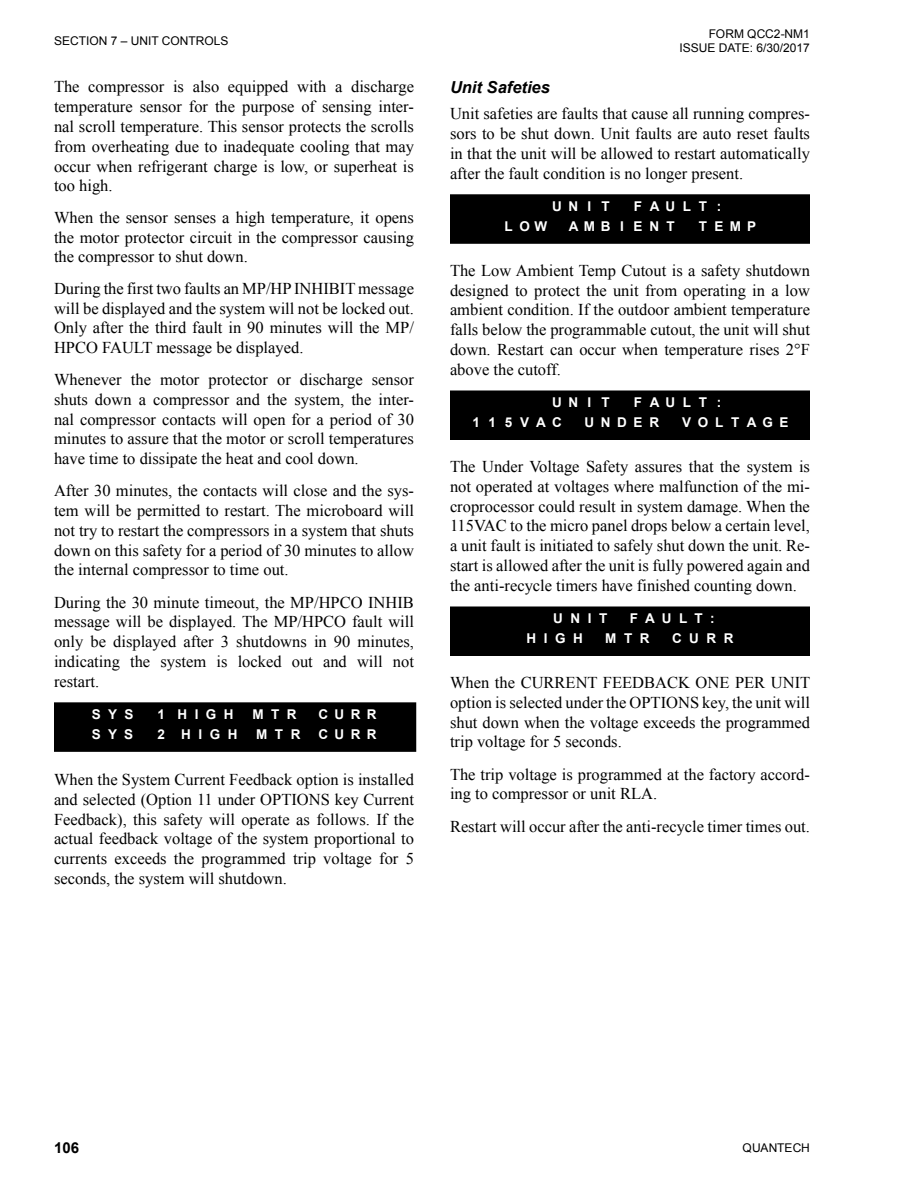
<style>
.page{position:relative;width:918px;height:1188px;background:#fff}
.page>*{position:absolute;margin:0;border:0;box-sizing:border-box;transform-origin:0 0}
.JCI_Paragraph1{font:16.5px/19.8px "Times New Roman";color:#000;text-align:justify}
.JCI_Heading4{font:italic 700 16.5px "Arial";color:#000}
.t1{font:700 15px "Arial";color:#000}
.t2{font:700 13.5px "Arial";letter-spacing:.505em;color:#fff}
.t3{font:12px/14.4px "Arial";color:#000;text-align:right}
</style>
<div class="page">
<div style="left:56px;top:705px;width:358px;height:45px;background:#000"></div>
<div style="left:54px;top:702px;width:362px;height:50px;border:4px solid #000"></div>
<div style="left:452px;top:197px;width:356px;height:45px;background:#000"></div>
<div style="left:450px;top:194px;width:360px;height:50px;border:4px solid #000"></div>
<div style="left:452px;top:393px;width:356px;height:45px;background:#000"></div>
<div style="left:450px;top:390px;width:360px;height:50px;border:4px solid #000"></div>
<div style="left:452px;top:609px;width:356px;height:45px;background:#000"></div>
<div style="left:450px;top:606px;width:360px;height:50px;border:4px solid #000"></div>
<p class="t3" style="left:54px;top:34px;width:176px">SECTION 7 – UNIT CONTROLS</p>
<p class="JCI_Paragraph1" style="left:54px;top:77px;width:362px">The compressor is also equipped with a discharge temperature sensor for the purpose of sensing inter&shy;nal scroll temperature. This sensor protects the scrolls from overheating due to inadequate cooling that may occur when refrigerant charge is low, or superheat is too high.</p>
<p class="JCI_Paragraph1" style="left:54px;top:208px;width:362px">When the sensor senses a high temperature, it opens the motor protector circuit in the compressor causing the compressor to shut down.</p>
<p class="JCI_Paragraph1" style="left:54px;top:278px;width:362px">During the first two faults an MP/HP INHIBIT message will be displayed and the system will not be locked out.<br>Only after the third fault in 90 minutes will the MP/ HPCO FAULT message be displayed.</p>
<p class="JCI_Paragraph1" style="left:54px;top:369px;width:362px">Whenever the motor protector or discharge sensor shuts down a compressor and the system, the inter&shy;nal compressor contacts will open for a period of 30 minutes to assure that the motor or scroll temperatures have time to dissipate the heat and cool down.</p>
<p class="JCI_Paragraph1" style="left:54px;top:481px;width:362px">After 30 minutes, the contacts will close and the sys&shy;tem will be permitted to restart. The microboard will not try to restart the compressors in a system that shuts down on this safety for a period of 30 minutes to allow the internal compressor to time out.</p>
<p class="JCI_Paragraph1" style="left:54px;top:592px;width:362px">During the 30 minute timeout, the MP/HPCO INHIB message will be displayed. The MP/HPCO fault will only be displayed after 3 shutdowns in 90 minutes, indicating the system is locked out and will not restart.</p>
<p class="t2" style="left:92px;top:705px;width:43px">SYS</p>
<p class="t2" style="left:157px;top:705px;width:78px">1 H I G H</p>
<p class="t2" style="left:252px;top:705px;width:46px">M T R</p>
<p class="t2" style="left:318px;top:705px;width:60px">CURR</p>
<p class="t2" style="left:92px;top:725px;width:43px">SYS</p>
<p class="t2" style="left:157px;top:725px;width:81px">2 H I G H</p>
<p class="t2" style="left:256px;top:725px;width:46px">M T R</p>
<p class="t2" style="left:318px;top:725px;width:60px">CURR</p>
<p class="JCI_Paragraph1" style="left:54px;top:769px;width:362px">When the System Current Feedback option is installed and selected (Option 11 under OPTIONS key Current Feedback), this safety will operate as follows. If the actual feedback voltage of the system proportional to currents exceeds the programmed trip voltage for 5 seconds, the system will shutdown.</p>
<p class="t3" style="left:679px;top:26px;width:132px">FORM QCC2-NM1<br>ISSUE DATE: 6/30/2017</p>
<p class="JCI_Heading4" style="left:450px;top:76px;width:101px">Unit Safeties</p>
<p class="JCI_Paragraph1" style="left:450px;top:104px;width:362px">Unit safeties are faults that cause all running compres&shy;sors to be shut down. Unit faults are auto reset faults in that the unit will be allowed to restart automatically after the fault condition is no longer present.</p>
<p class="t2" style="left:552px;top:197px;width:59px">UNIT</p>
<p class="t2" style="left:634px;top:197px;width:89px">FAULT :</p>
<p class="t2" style="left:505px;top:217px;width:44px">LOW</p>
<p class="t2" style="left:569px;top:217px;width:107px">AMB I ENT</p>
<p class="t2" style="left:699px;top:217px;width:59px">TEMP</p>
<p class="JCI_Paragraph1" style="left:450px;top:260px;width:362px">The Low Ambient Temp Cutout is a safety shutdown designed to protect the unit from operating in a low ambient condition. If the outdoor ambient temperature falls below the programmable cutout, the unit will shut down. Restart can occur when temperature rises 2°F above the cutoff.</p>
<p class="t2" style="left:552px;top:394px;width:59px">UNIT</p>
<p class="t2" style="left:634px;top:394px;width:89px">FAULT :</p>
<p class="t2" style="left:472px;top:413px;width:91px">115VAC</p>
<p class="t2" style="left:585px;top:413px;width:76px">UNDER</p>
<p class="t2" style="left:682px;top:413px;width:108px">VOLTAGE</p>
<p class="JCI_Paragraph1" style="left:450px;top:456px;width:362px">The Under Voltage Safety assures that the system is not operated at voltages where malfunction of the mi&shy;croprocessor could result in system damage. When the 115VAC to the micro panel drops below a certain level, a unit fault is initiated to safely shut down the unit. Re&shy;start is allowed after the unit is fully powered again and the anti-recycle timers have finished counting down.</p>
<p class="t2" style="left:553px;top:610px;width:56px">U N I T</p>
<p class="t2" style="left:630px;top:610px;width:86px">F A U L T :</p>
<p class="t2" style="left:526px;top:629px;width:58px">H I G H</p>
<p class="t2" style="left:605px;top:629px;width:46px">M T R</p>
<p class="t2" style="left:672px;top:629px;width:63px">C U R R</p>
<p class="JCI_Paragraph1" style="left:450px;top:672px;width:362px">When the CURRENT FEEDBACK ONE PER UNIT option is selected under the OPTIONS key, the unit will shut down when the voltage exceeds the programmed trip voltage for 5 seconds.</p>
<p class="JCI_Paragraph1" style="left:450px;top:764px;width:361px">The trip voltage is programmed at the factory accord&shy;ing to compressor or unit RLA.</p>
<p class="JCI_Paragraph1" style="left:450px;top:816px;width:362px">Restart will occur after the anti-recycle timer times out.</p>
<p class="t1" style="left:54px;top:1138px;width:27px">106</p>
<p class="t3" style="left:743px;top:1141px;width:69px">QUANTECH</p>
</div>
